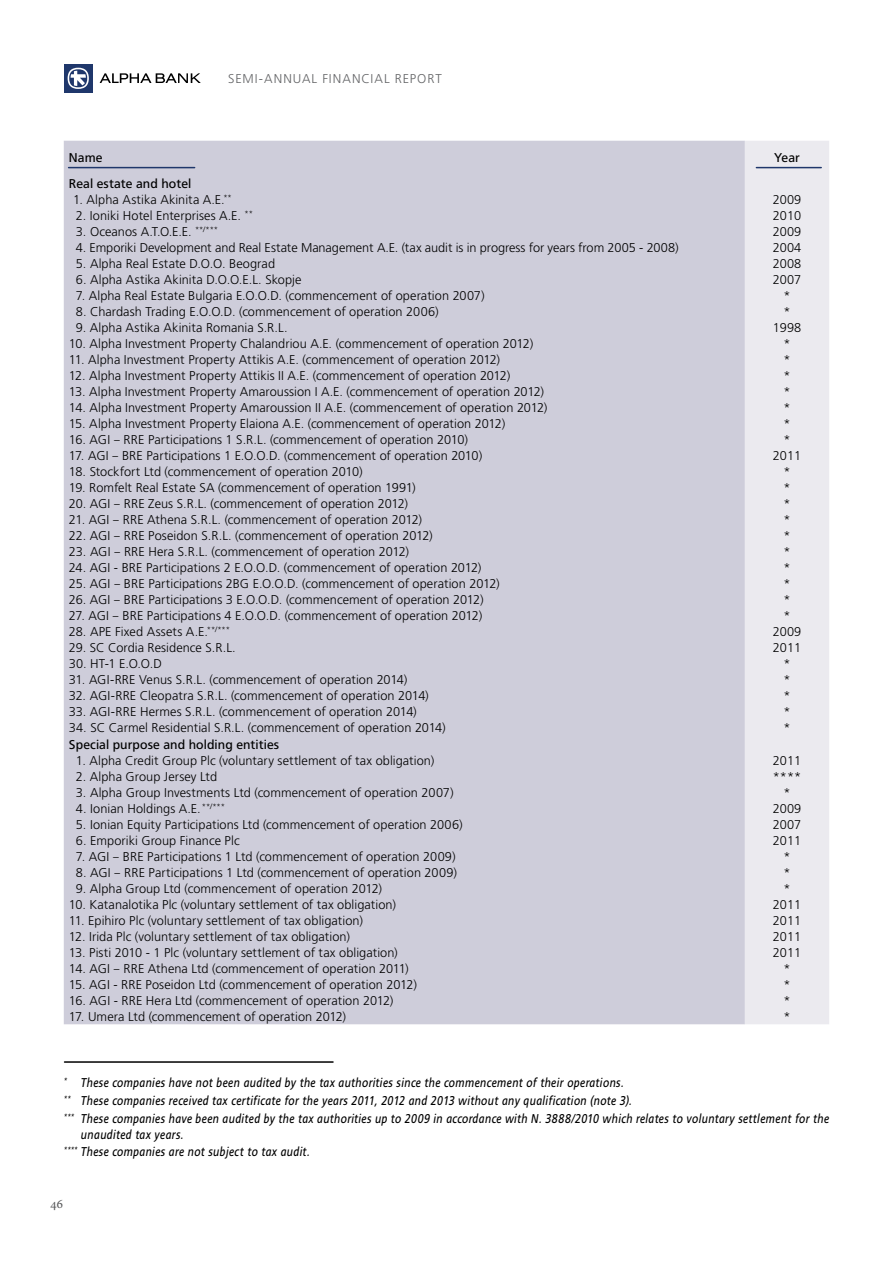
<style>
.page{position:relative;width:893px;height:1263px;background:#fff}
.page>*{position:absolute;margin:0;border:0;box-sizing:border-box;transform-origin:0 0}
.t1{font:13.5px "Minion Pro";color:#58595b}
.t2{font:300 12.75px "PF Catalog";letter-spacing:.005em;color:#000}
.t3{font:italic 12.75px/17.9px "PF Catalog";letter-spacing:.035em;color:#000;scale:.85 1}
.t4{font:12.75px "PF Catalog";letter-spacing:.005em;color:#000}
.t5{font:300 12.75px "PF Catalog";letter-spacing:.08em;color:#636466}
</style>
<div class="page">
<div style="left:64px;top:64px;width:29px;height:29px;background:#1f376b"></div>
<svg style="left:68px;top:68px;width:21px;height:21px"></svg>
<svg style="left:69px;top:69px;width:18px;height:18px"></svg>
<svg style="left:71px;top:71px;width:15px;height:15px"></svg>
<svg style="left:100px;top:73px;width:101px;height:10px"></svg>
<hr style="left:65px;top:1061px;width:268px;height:2px;background:#000">
<div style="left:64px;top:141px;width:681px;height:883px;background:#cecdda"></div>
<div style="left:745px;top:141px;width:84px;height:883px;background:#ebeaef"></div>
<hr style="left:69px;top:167px;width:126px;height:1px;background:#1f376b">
<hr style="left:756px;top:167px;width:65px;height:1px;background:#1f376b">
<p class="t5" style="left:228px;top:71px;width:215px">SEMI-ANNUAL FINANCIAL REPORT</p>
<p class="t4" style="left:69px;top:151px;width:35px">Name</p>
<p class="t4" style="left:774px;top:151px;width:27px">Year</p>
<p class="t4" style="left:69px;top:176px;width:124px">Real estate and hotel</p>
<p class="t2" style="left:73px;top:192px;width:160px">1. Alpha Astika Akinita Α.Ε.<sup>**</sup></p>
<p class="t2" style="left:773px;top:192px;width:30px">2009</p>
<p class="t2" style="left:76px;top:208px;width:178px">2. Ioniki Hotel Enterprises Α.Ε. <sup>**</sup></p>
<p class="t2" style="left:773px;top:208px;width:30px">2010</p>
<p class="t2" style="left:76px;top:224px;width:144px">3. Oceanos Α.Τ.Ο.Ε.Ε. <sup>**/***</sup></p>
<p class="t2" style="left:773px;top:224px;width:30px">2009</p>
<p class="t2" style="left:76px;top:240px;width:604px">4. Emporiki Development and Real Estate Management Α.Ε. (tax audit is in progress for years from 2005 - 2008)</p>
<p class="t2" style="left:773px;top:240px;width:30px">2004</p>
<p class="t2" style="left:76px;top:256px;width:201px">5. Alpha Real Estate D.O.O. Beograd</p>
<p class="t2" style="left:773px;top:256px;width:30px">2008</p>
<p class="t2" style="left:76px;top:272px;width:227px">6. Alpha Astika Akinita D.O.O.E.L. Skopje</p>
<p class="t2" style="left:773px;top:272px;width:30px">2007</p>
<p class="t2" style="left:76px;top:288px;width:410px">7. Alpha Real Estate Bulgaria E.O.O.D. (commencement of operation 2007)</p>
<p class="t2" style="left:783px;top:288px;width:9px">*</p>
<p class="t2" style="left:76px;top:304px;width:364px">8. Chardash Trading E.O.O.D. (commencement of operation 2006)</p>
<p class="t2" style="left:783px;top:304px;width:9px">*</p>
<p class="t2" style="left:76px;top:320px;width:213px">9. Alpha Astika Akinita Romania S.R.L.</p>
<p class="t2" style="left:773px;top:320px;width:30px">1998</p>
<p class="t2" style="left:69px;top:336px;width:466px">10. Alpha Investment Property Chalandriou Α.Ε. (commencement of operation 2012)</p>
<p class="t2" style="left:783px;top:336px;width:9px">*</p>
<p class="t2" style="left:69px;top:352px;width:433px">11. Alpha Investment Property Attikis Α.Ε. (commencement of operation 2012)</p>
<p class="t2" style="left:783px;top:352px;width:9px">*</p>
<p class="t2" style="left:69px;top:368px;width:443px">12. Alpha Investment Property Attikis ΙΙ Α.Ε. (commencement of operation 2012)</p>
<p class="t2" style="left:783px;top:368px;width:9px">*</p>
<p class="t2" style="left:69px;top:384px;width:477px">13. Alpha Investment Property Amaroussion Ι Α.Ε. (commencement of operation 2012)</p>
<p class="t2" style="left:783px;top:384px;width:9px">*</p>
<p class="t2" style="left:69px;top:400px;width:480px">14. Alpha Investment Property Amaroussion ΙΙ Α.Ε. (commencement of operation 2012)</p>
<p class="t2" style="left:783px;top:400px;width:9px">*</p>
<p class="t2" style="left:69px;top:416px;width:438px">15. Alpha Investment Property Elaiona Α.Ε. (commencement of operation 2012)</p>
<p class="t2" style="left:783px;top:416px;width:9px">*</p>
<p class="t2" style="left:69px;top:432px;width:401px">16. AGI – RRE Participations 1 S.R.L. (commencement of operation 2010)</p>
<p class="t2" style="left:783px;top:432px;width:9px">*</p>
<p class="t2" style="left:69px;top:448px;width:415px">17. AGI – BRE Participations 1 E.O.O.D. (commencement of operation 2010)</p>
<p class="t2" style="left:773px;top:448px;width:30px">2011</p>
<p class="t2" style="left:69px;top:464px;width:295px">18. Stockfort Ltd (commencement of operation 2010)</p>
<p class="t2" style="left:783px;top:464px;width:9px">*</p>
<p class="t2" style="left:69px;top:480px;width:348px">19. Romfelt Real Estate SA (commencement of operation 1991)</p>
<p class="t2" style="left:783px;top:480px;width:9px">*</p>
<p class="t2" style="left:69px;top:496px;width:341px">20. AGI – RRE Zeus S.R.L. (commencement of operation 2012)</p>
<p class="t2" style="left:783px;top:496px;width:9px">*</p>
<p class="t2" style="left:69px;top:512px;width:355px">21. AGI – RRE Athena S.R.L. (commencement of operation 2012)</p>
<p class="t2" style="left:783px;top:512px;width:9px">*</p>
<p class="t2" style="left:69px;top:528px;width:365px">22. AGI – RRE Poseidon S.R.L. (commencement of operation 2012)</p>
<p class="t2" style="left:783px;top:528px;width:9px">*</p>
<p class="t2" style="left:69px;top:544px;width:342px">23. AGI – RRE Hera S.R.L. (commencement of operation 2012)</p>
<p class="t2" style="left:783px;top:544px;width:9px">*</p>
<p class="t2" style="left:69px;top:560px;width:414px">24. AGI - BRE Participations 2 E.O.O.D. (commencement of operation 2012)</p>
<p class="t2" style="left:783px;top:560px;width:9px">*</p>
<p class="t2" style="left:69px;top:576px;width:432px">25. AGI – BRE Participations 2BG E.O.O.D. (commencement of operation 2012)</p>
<p class="t2" style="left:783px;top:576px;width:9px">*</p>
<p class="t2" style="left:69px;top:592px;width:416px">26. AGI – BRE Participations 3 E.O.O.D. (commencement of operation 2012)</p>
<p class="t2" style="left:783px;top:592px;width:9px">*</p>
<p class="t2" style="left:69px;top:608px;width:415px">27. AGI – BRE Participations 4 E.O.O.D. (commencement of operation 2012)</p>
<p class="t2" style="left:783px;top:608px;width:9px">*</p>
<p class="t2" style="left:69px;top:624px;width:163px">28. APE Fixed Assets A.E.<sup>**/***</sup></p>
<p class="t2" style="left:773px;top:624px;width:30px">2009</p>
<p class="t2" style="left:69px;top:640px;width:168px">29. SC Cordia Residence S.R.L.</p>
<p class="t2" style="left:773px;top:640px;width:30px">2011</p>
<p class="t2" style="left:69px;top:656px;width:95px">30. HT-1 E.O.O.D</p>
<p class="t2" style="left:783px;top:656px;width:9px">*</p>
<p class="t2" style="left:69px;top:672px;width:340px">31. AGI-RRE Venus S.R.L. (commencement of operation 2014)</p>
<p class="t2" style="left:783px;top:672px;width:9px">*</p>
<p class="t2" style="left:69px;top:688px;width:361px">32. AGI-RRE Cleopatra S.R.L. (commencement of operation 2014)</p>
<p class="t2" style="left:783px;top:688px;width:9px">*</p>
<p class="t2" style="left:69px;top:704px;width:349px">33. AGI-RRE Hermes S.R.L. (commencement of operation 2014)</p>
<p class="t2" style="left:783px;top:704px;width:9px">*</p>
<p class="t2" style="left:69px;top:720px;width:378px">34. SC Carmel Residential S.R.L. (commencement of operation 2014)</p>
<p class="t2" style="left:783px;top:720px;width:9px">*</p>
<p class="t4" style="left:69px;top:737px;width:212px">Special purpose and holding entities</p>
<p class="t2" style="left:76px;top:753px;width:360px">1. Alpha Credit Group Plc (voluntary settlement of tax obligation)</p>
<p class="t2" style="left:773px;top:753px;width:30px">2011</p>
<p class="t2" style="left:76px;top:769px;width:143px">2. Alpha Group Jersey Ltd</p>
<p class="t2" style="left:773px;top:769px;width:30px">****</p>
<p class="t2" style="left:76px;top:785px;width:379px">3. Alpha Group Investments Ltd (commencement of operation 2007)</p>
<p class="t2" style="left:783px;top:785px;width:9px">*</p>
<p class="t2" style="left:76px;top:801px;width:151px">4. Ionian Holdings Α.Ε. <sup>**/***</sup></p>
<p class="t2" style="left:773px;top:801px;width:30px">2009</p>
<p class="t2" style="left:76px;top:817px;width:388px">5. Ionian Equity Participations Ltd (commencement of operation 2006)</p>
<p class="t2" style="left:773px;top:817px;width:30px">2007</p>
<p class="t2" style="left:76px;top:833px;width:165px">6. Emporiki Group Finance Plc</p>
<p class="t2" style="left:773px;top:833px;width:30px">2011</p>
<p class="t2" style="left:76px;top:849px;width:381px">7. AGI – BRE Participations 1 Ltd (commencement of operation 2009)</p>
<p class="t2" style="left:783px;top:849px;width:9px">*</p>
<p class="t2" style="left:76px;top:865px;width:382px">8. AGI – RRE Participations 1 Ltd (commencement of operation 2009)</p>
<p class="t2" style="left:783px;top:865px;width:9px">*</p>
<p class="t2" style="left:76px;top:881px;width:308px">9. Alpha Group Ltd (commencement of operation 2012)</p>
<p class="t2" style="left:783px;top:881px;width:9px">*</p>
<p class="t2" style="left:69px;top:897px;width:328px">10. Katanalotika Plc (voluntary settlement of tax obligation)</p>
<p class="t2" style="left:773px;top:897px;width:30px">2011</p>
<p class="t2" style="left:69px;top:913px;width:296px">11. Epihiro Plc (voluntary settlement of tax obligation)</p>
<p class="t2" style="left:773px;top:913px;width:30px">2011</p>
<p class="t2" style="left:69px;top:929px;width:283px">12. Irida Plc (voluntary settlement of tax obligation)</p>
<p class="t2" style="left:773px;top:929px;width:30px">2011</p>
<p class="t2" style="left:69px;top:945px;width:330px">13. Pisti 2010 - 1 Plc (voluntary settlement of tax obligation)</p>
<p class="t2" style="left:773px;top:945px;width:30px">2011</p>
<p class="t2" style="left:69px;top:961px;width:341px">14. AGI – RRE Athena Ltd (commencement of operation 2011)</p>
<p class="t2" style="left:783px;top:961px;width:9px">*</p>
<p class="t2" style="left:69px;top:977px;width:349px">15. AGI - RRE Poseidon Ltd (commencement of operation 2012)</p>
<p class="t2" style="left:783px;top:977px;width:9px">*</p>
<p class="t2" style="left:69px;top:993px;width:326px">16. AGI - RRE Hera Ltd (commencement of operation 2012)</p>
<p class="t2" style="left:783px;top:993px;width:9px">*</p>
<p class="t2" style="left:69px;top:1009px;width:279px">17. Umera Ltd (commencement of operation 2012)</p>
<p class="t2" style="left:783px;top:1009px;width:9px">*</p>
<p class="t3" style="left:64px;top:1074px;width:902px"><sup>*</sup> These companies have not been audited by the tax authorities since the commencement of their operations.<br><sup>**</sup> These companies received tax certificate for the years 2011, 2012 and 2013 without any qualification (note 3).<br><sup>***</sup> These companies have been audited by the tax authorities up to 2009 in accordance with N. 3888/2010 which relates to voluntary settlement for the</p>
<p class="t3" style="left:64px;top:1125px;width:291px;text-indent:17px">unaudited tax years.<br><sup>****</sup> These companies are not subject to tax audit.</p>
<p class="t1" style="left:50px;top:1194px;width:15px">46</p>
</div>
